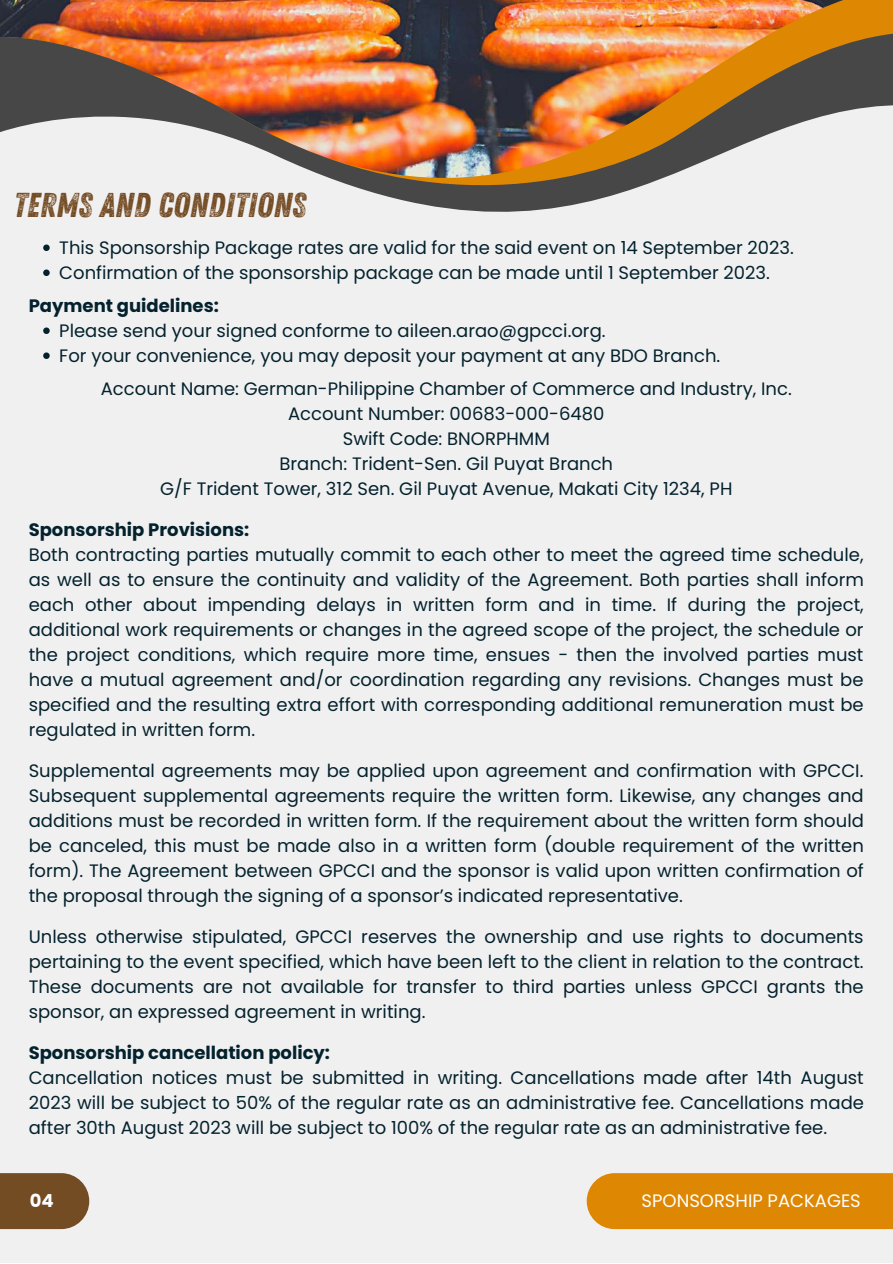
<style>
.page{position:relative;width:893px;height:1264px;background:#fff}
.page>*{position:absolute;margin:0;border:0;box-sizing:border-box;transform-origin:0 0}
.t1{font:34.5px "Zing Rust G2 Base";color:#744c24}
.t2{font:18px/25px "Poppins";color:#03222e;text-align:justify}
.t3{font:700 18px "Poppins";color:#03222e}
.t4{font:18px "Poppins";color:#fff}
.t5{font:700 18px "Poppins";color:#fff}
</style>
<div class="page">
<div style="left:0;top:0;width:892px;height:1262px;background:#f1f0f0"></div>
<div style="left:0;top:1173px;width:89px;height:55px;background:#744c24"></div>
<img style="left:0;top:0;width:892px;height:13px">
<img style="left:0;top:13px;width:892px;height:62px">
<img style="left:0;top:75px;width:892px;height:137px">
<svg style="left:43px;top:244px;width:7px;height:7px"></svg>
<svg style="left:43px;top:269px;width:7px;height:7px"></svg>
<svg style="left:43px;top:327px;width:7px;height:7px"></svg>
<svg style="left:43px;top:352px;width:7px;height:7px"></svg>
<div style="left:586px;top:1173px;width:306px;height:55px;background:#de8703"></div>
<h1 class="t1" style="left:13px;top:184px;width:294px">TERMS AND CONDITIONS</h1>
<p class="t2" style="left:59px;top:235px;width:736px">This Sponsorship Package rates are valid for the said event on 14 September 2023.<br>Confirmation of the sponsorship package can be made until 1 September 2023.</p>
<p class="t2" style="left:59px;top:318px;width:662px">Please send your signed conforme to aileen.arao@gpcci.org.<br>For your convenience, you may deposit your payment at any BDO Branch.</p>
<p class="t3" style="left:29px;top:293px;width:192px">Payment guidelines:</p>
<p class="t2" style="left:101px;top:376px;width:692px;text-align:center">Account Name: German-Philippine Chamber of Commerce and Industry, Inc.<br>Account Number: 00683-000-6480<br>Swift Code: BNORPHMM<br>Branch: Trident-Sen. Gil Puyat Branch<br>G/F Trident Tower, 312 Sen. Gil Puyat Avenue, Makati City 1234, PH</p>
<p class="t3" style="left:29px;top:517px;width:222px">Sponsorship Provisions:</p>
<p class="t2" style="left:29px;top:542px;width:836px">Both contracting parties mutually commit to each other to meet the agreed time schedule, as well as to ensure the continuity and validity of the Agreement. Both parties shall inform each other about impending delays in written form and in time. If during the project, additional work requirements or changes in the agreed scope of the project, the schedule or the project conditions, which require more time, ensues - then the involved parties must have a mutual agreement and/or coordination regarding any revisions. Changes must be specified and the resulting extra effort with corresponding additional remuneration must be regulated in written form.</p>
<p class="t2" style="left:29px;top:758px;width:836px">Supplemental agreements may be applied upon agreement and confirmation with GPCCI.<br>Subsequent supplemental agreements require the written form. Likewise, any changes and additions must be recorded in written form. If the requirement about the written form should be canceled, this must be made also in a written form (double requirement of the written form). The Agreement between GPCCI and the sponsor is valid upon written confirmation of the proposal through the signing of a sponsor’s indicated representative.</p>
<p class="t2" style="left:29px;top:923px;width:836px">Unless otherwise stipulated, GPCCI reserves the ownership and use rights to documents pertaining to the event specified, which have been left to the client in relation to the contract.<br>These documents are not available for transfer to third parties unless GPCCI grants the sponsor, an expressed agreement in writing.</p>
<p class="t3" style="left:29px;top:1039px;width:303px">Sponsorship cancellation policy:</p>
<p class="t2" style="left:29px;top:1064px;width:836px">Cancellation notices must be submitted in writing. Cancellations made after 14th August 2023 will be subject to 50% of the regular rate as an administrative fee. Cancellations made after 30th August 2023 will be subject to 100% of the regular rate as an administrative fee.</p>
<p class="t5" style="left:30px;top:1187px;width:25px">04</p>
<p class="t4" style="left:641px;top:1187px;width:221px">SPONSORSHIP PACKAGES</p>
</div>
